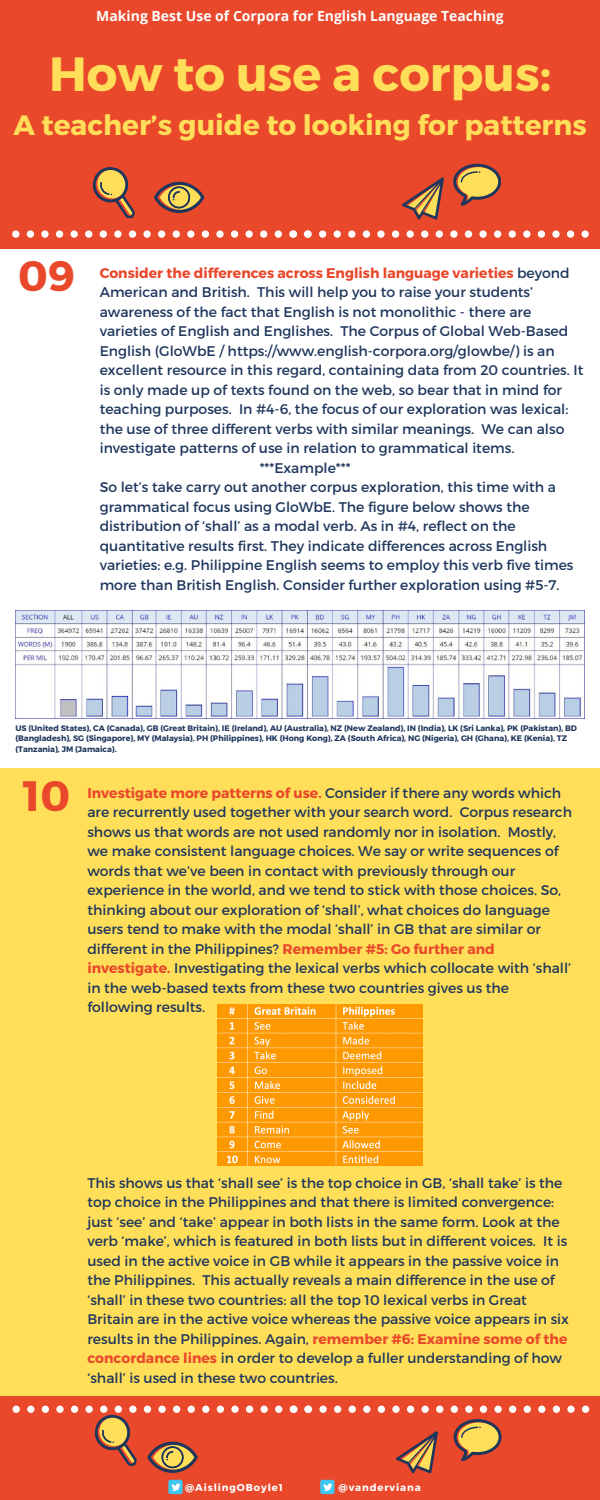
<style>
.page{position:relative;width:600px;height:1500px;background:#e9482b}
.page>*{position:absolute;margin:0;border:0;box-sizing:border-box;transform-origin:0 0}
.t1{font:700 48px "Montserrat";color:#ffde59}
.t2{font:700 42.4px "Montserrat";color:#e9482b}
.t3{font:700 28px "Montserrat";color:#ffde59}
.t4{font:14px/19.5px "Montserrat";color:#1e365c}
.t5{font:700 14px "Open Sans";color:#fff}
.t6{font:700 10px "Montserrat";letter-spacing:.09em;color:#fff}
.t7{font:700 8px/10.5px "Montserrat";color:#1e365c}
.s1{font-weight:700;color:#e9482b}
</style>
<div class="page">
<svg style="left:454px;top:164px;width:47px;height:42px"></svg>
<svg style="left:92px;top:167px;width:43px;height:52px"></svg>
<svg style="left:402px;top:177px;width:42px;height:42px"></svg>
<svg style="left:154px;top:182px;width:50px;height:31px"></svg>
<div style="left:0;top:249px;width:600px;height:527px;background:#fff"></div>
<div style="left:168px;top:1480px;width:15px;height:14px;background:#3fc6ee;border-radius:2px"></div>
<svg style="left:171px;top:1483px;width:10px;height:8px"></svg>
<div style="left:320px;top:1480px;width:14px;height:14px;background:#3fc6ee;border-radius:2px"></div>
<svg style="left:323px;top:1483px;width:9px;height:8px"></svg>
<svg style="left:12px;top:230px;width:577px;height:8px"></svg>
<svg style="left:13px;top:1406px;width:576px;height:67px"></svg>
<div style="left:0;top:768px;width:600px;height:628px;background:#ffde59"></div>
<img style="left:15px;top:611px;width:570px;height:107px">
<img style="left:218px;top:1005px;width:205px;height:160px">
<p class="t5" style="left:96px;top:6px;width:409px">Making Best Use of Corpora for English Language Teaching</p>
<p class="t1" style="left:49px;top:42px;width:504px">How to use a corpus:</p>
<p class="t3" style="left:14px;top:107px;width:575px">A teacher’s guide to looking for patterns</p>
<p class="t2" style="left:18px;top:248px;width:58px">09</p>
<p class="t4" style="left:100px;top:262px;width:485px"><span class="s1">Consider the differences across English language varieties</span> beyond American and British. This will help you to raise your students’ awareness of the fact that English is not monolithic - there are varieties of English and Englishes. The Corpus of Global Web-Based English (GloWbE / https://www.english-corpora.org/glowbe/) is an excellent resource in this regard, containing data from 20 countries. It is only made up of texts found on the web, so bear that in mind for teaching purposes. In #4-6, the focus of our exploration was lexical: the use of three different verbs with similar meanings. We can also investigate patterns of use in relation to grammatical items.</p>
<p class="t4" style="left:100px;top:477px;width:475px">So let’s take carry out another corpus exploration, this time with a grammatical focus using GloWbE. The figure below shows the distribution of ‘shall’ as a modal verb. As in #4, reflect on the quantitative results first. They indicate differences across English varieties: e.g. Philippine English seems to employ this verb five times more than British English. Consider further exploration using #5-7.</p>
<p class="t4" style="left:260px;top:457px;width:92px">***Example***</p>
<p class="t7" style="left:15px;top:722px;width:563px">US (United States), CA (Canada), GB (Great Britain), IE (Ireland), AU (Australia), NZ (New Zealand), IN (India), LK (Sri Lanka), PK (Pakistan), BD (Bangladesh), SG (Singapore), MY (Malaysia), PH (Philippines), HK (Hong Kong), ZA (South Africa), NG (Nigeria), GH (Ghana), KE (Kenia), TZ (Tanzania), JM (Jamaica).</p>
<p class="t2" style="left:23px;top:768px;width:49px">10</p>
<p class="t4" style="left:87px;top:782px;width:486px"><span class="s1">Investigate more patterns of use.</span> Consider if there any words which are recurrently used together with your search word. Corpus research shows us that words are not used randomly nor in isolation. Mostly, we make consistent language choices. We say or write sequences of words that we’ve been in contact with previously through our experience in the world, and we tend to stick with those choices. So, thinking about our exploration of ‘shall’, what choices do language users tend to make with the modal ‘shall’ in GB that are similar or different in the Philippines? <span class="s1">Remember #5: Go further and investigate.</span> Investigating the lexical verbs which collocate with ‘shall’ in the web-based texts from these two countries gives us the following results.</p>
<p class="t4" style="left:87px;top:1172px;width:483px">This shows us that ‘shall see’ is the top choice in GB, ‘shall take’ is the top choice in the Philippines and that there is limited convergence: just ‘see’ and ‘take’ appear in both lists in the same form. Look at the verb ‘make’, which is featured in both lists but in different voices. It is used in the active voice in GB while it appears in the passive voice in the Philippines. This actually reveals a main difference in the use of ‘shall’ in these two countries: all the top 10 lexical verbs in Great Britain are in the active voice whereas the passive voice appears in six results in the Philippines. Again, <span class="s1">remember #6: Examine some of the concordance lines</span> in order to develop a fuller understanding of how ‘shall’ is used in these two countries.</p>
<p class="t6" style="left:185px;top:1481px;width:99px">@AislingOBoyle1</p>
<p class="t6" style="left:339px;top:1481px;width:84px">@vanderviana</p>
</div>
